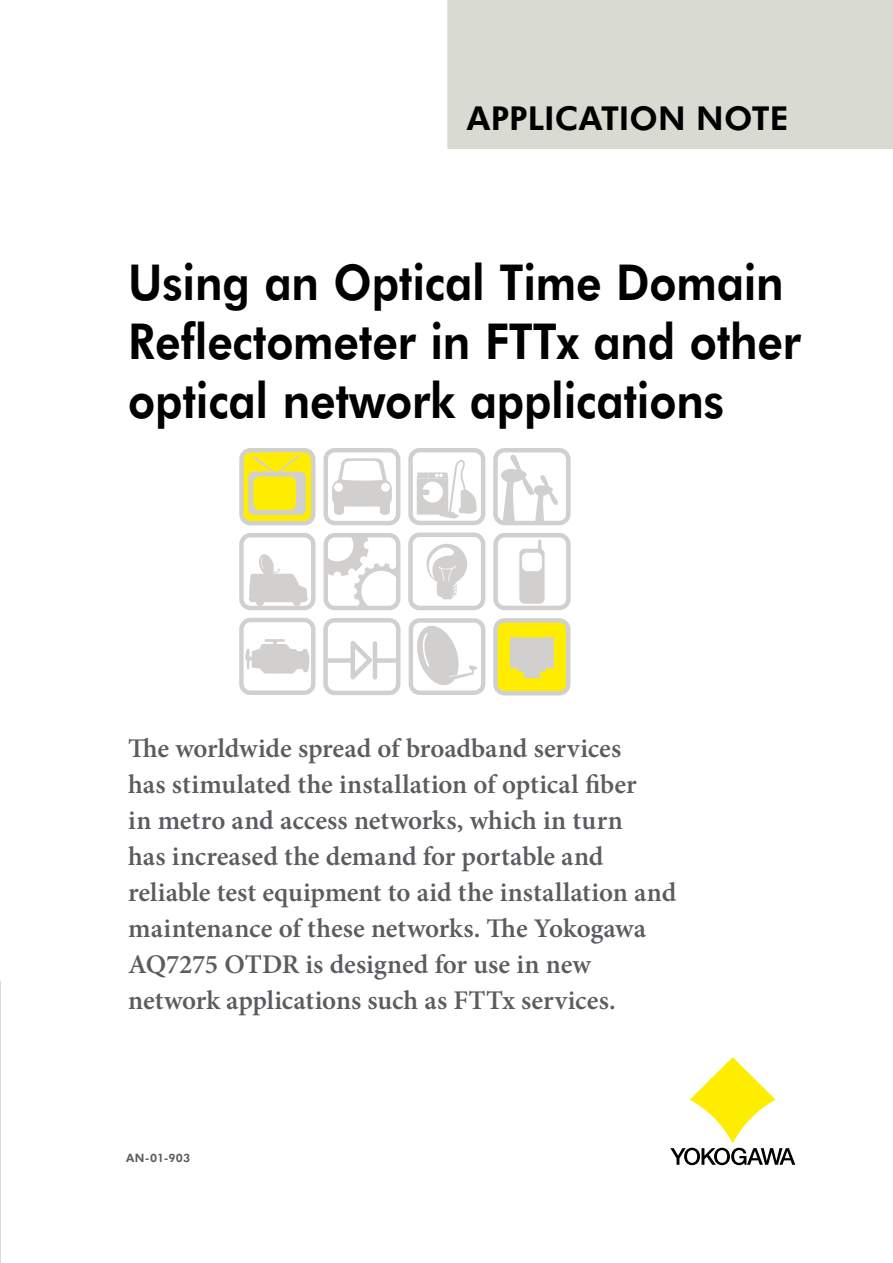
<style>
.page{position:relative;width:893px;height:1263px;background:#fff}
.page>*{position:absolute;margin:0;border:0;box-sizing:border-box;transform-origin:0 0}
.t1{font:800 49.5px/59.4px "Futura BT";letter-spacing:-.005em;color:#000;scale:.9 1}
.t2{font:800 33px "Futura BT";color:#000}
.t3{font:600 27px/36px "Minion Pro";color:#5c5b60}
.t4{font:800 11.55px "Futura BT";color:#5c5b60}
</style>
<div class="page">
<div style="left:447px;top:0;width:446px;height:149px;background:#d9dad2"></div>
<svg style="left:670px;top:1057px;width:125px;height:108px"></svg>
<div style="left:408px;top:532px;width:77px;height:78px;border:4px solid #d2d0ce;border-radius:9px"></div>
<svg style="left:426px;top:544px;width:41px;height:55px"></svg>
<div style="left:323px;top:448px;width:77px;height:77px;border:4px solid #d2d0ce;border-radius:9px"></div>
<svg style="left:332px;top:458px;width:60px;height:57px"></svg>
<div style="left:241px;top:450px;width:72px;height:73px;background:#ffed00;border-radius:9px"></div>
<div style="left:239px;top:448px;width:76px;height:77px;border:4px solid #d2d0ce;border-radius:9px"></div>
<svg style="left:248px;top:456px;width:58px;height:59px"></svg>
<div style="left:408px;top:448px;width:77px;height:77px;border:4px solid #d2d0ce;border-radius:9px"></div>
<svg style="left:417px;top:460px;width:60px;height:59px"></svg>
<div style="left:239px;top:533px;width:76px;height:77px;border:4px solid #d2d0ce;border-radius:9px"></div>
<svg style="left:249px;top:554px;width:59px;height:52px"></svg>
<div style="left:324px;top:533px;width:76px;height:77px;border:4px solid #d2d0ce;border-radius:9px"></div>
<svg style="left:326px;top:535px;width:72px;height:73px"></svg>
<div style="left:239px;top:618px;width:76px;height:77px;border:4px solid #d2d0ce;border-radius:9px"></div>
<svg style="left:245px;top:639px;width:65px;height:35px"></svg>
<div style="left:493px;top:533px;width:78px;height:77px;border:5px solid #d2d0ce;border-radius:9px"></div>
<svg style="left:519px;top:539px;width:26px;height:65px"></svg>
<div style="left:493px;top:448px;width:78px;height:77px;border:5px solid #d2d0ce;border-radius:9px"></div>
<svg style="left:498px;top:453px;width:61px;height:72px"></svg>
<div style="left:409px;top:618px;width:76px;height:77px;border:4px solid #d2d0ce;border-radius:9px"></div>
<svg style="left:414px;top:623px;width:63px;height:65px"></svg>
<div style="left:495px;top:620px;width:73px;height:73px;background:#ffed00;border-radius:9px"></div>
<div style="left:493px;top:618px;width:77px;height:77px;border:5px solid #d2d0ce;border-radius:9px"></div>
<svg style="left:510px;top:637px;width:44px;height:41px;background:#d8d4b1"></svg>
<div style="left:323px;top:618px;width:77px;height:77px;border:4px solid #d2d0ce;border-radius:9px"></div>
<svg style="left:326px;top:641px;width:73px;height:39px"></svg>
<hr style="left:0;top:981px;width:1px;height:282px;background:#d9dad2">
<p class="t2" style="left:467px;top:98px;width:21px">APPLICA</p>
<p class="t2" style="left:601px;top:98px;width:184px">TION NOTE</p>
<h1 class="t1" style="left:128px;top:252px;width:749px">Using an Optical Time Domain<br>Reflectometer in FTTx and other optical network applications</h1>
<p class="t3" style="left:128px;top:730px;width:550px">The worldwide spread of broadband services<br>has stimulated the installation of optical fiber<br>in metro and access networks, which in turn<br>has increased the demand for portable and reliable test equipment to aid the installation and maintenance of these networks. The Yokogawa AQ7275 OTDR is designed for use in new network applications such as FTTx services.</p>
<p class="t4" style="left:126px;top:1151px;width:66px">AN -01-903</p>
</div>
